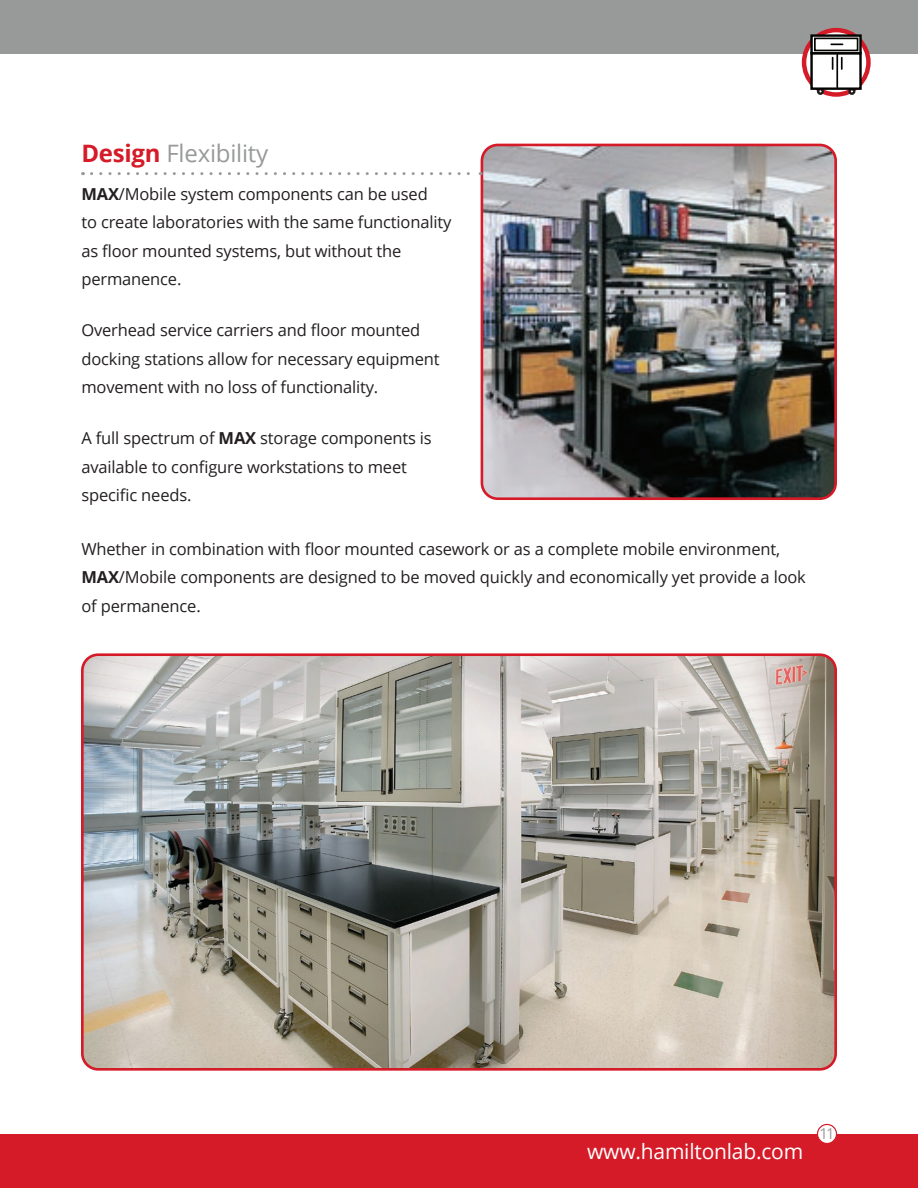
<style>
.page{position:relative;width:918px;height:1188px;background:#fff}
.page>*{position:absolute;margin:0;border:0;box-sizing:border-box;transform-origin:0 0}
.t1{font:24px "Open Sans";letter-spacing:-.01em;color:#989999}
.t2{font:21px "Open Sans";letter-spacing:-.01em;color:#fff}
.t3{font:16.5px/28.5px "Open Sans";letter-spacing:-.01em;color:#231f20}
.t4{font:15px "Open Sans";color:#989999}
.s1{font-weight:700;color:#d51b28}
.s2{font-weight:700}
</style>
<div class="page">
<img style="left:482px;top:145px;width:351px;height:351px">
<div style="left:481px;top:144px;width:356px;height:356px;border:3px solid #d51b28;border-radius:16px"></div>
<svg style="left:92px;top:172px;width:389px;height:3px"></svg>
<div style="left:0;top:1134px;width:918px;height:54px;background:#d51b28"></div>
<div style="left:818px;top:1124px;width:19px;height:19px;background:#fff;border-radius:50%"></div>
<div style="left:817px;top:1124px;width:20px;height:20px;border:1px solid #d51b28;border-radius:50%"></div>
<img style="left:85px;top:657px;width:748px;height:410px">
<div style="left:81px;top:653px;width:756px;height:418px;border:3px solid #d51b28;border-radius:16px"></div>
<div style="left:0;top:0;width:918px;height:54px;background:#989999"></div>
<svg style="left:804px;top:30px;width:64px;height:65px"></svg>
<div style="left:802px;top:28px;width:69px;height:69px;border:4px solid #d51b28;border-radius:50%"></div>
<div style="left:817px;top:88px;width:7px;height:7px;border:2px solid #201d1e;border-radius:50%"></div>
<div style="left:848px;top:88px;width:7px;height:7px;border:2px solid #201d1e;border-radius:50%"></div>
<div style="left:812px;top:53px;width:49px;height:36px;background:#fff"></div>
<div style="left:810px;top:52px;width:52px;height:38px;border:2px solid #040503"></div>
<svg style="left:813px;top:37px;width:46px;height:14px"></svg>
<div style="left:810px;top:34px;width:52px;height:20px;border:2px solid #040503"></div>
<div style="left:815px;top:38px;width:43px;height:12px;background:#fff"></div>
<div style="left:814px;top:38px;width:44px;height:13px;border:2px solid #040503"></div>
<svg style="left:831px;top:44px;width:12px;height:1px"></svg>
<svg style="left:841px;top:58px;width:2px;height:11px"></svg>
<hr style="left:836px;top:54px;width:2px;height:34px;background:#040503">
<p class="t1" style="left:81px;top:137px;width:188px"><span class="s1">Design</span> Flexibility</p>
<p class="t3" style="left:81px;top:179px;width:371px"><span class="s2">MAX</span>/Mobile system components can be used<br>to create laboratories with the same functionality</p>
<p class="t3" style="left:81px;top:236px;width:322px">as floor mounted systems, but without the</p>
<p class="t3" style="left:81px;top:264px;width:101px">permanence.</p>
<p class="t3" style="left:81px;top:315px;width:360px">Overhead service carriers and floor mounted docking stations allow for necessary equipment movement with no loss of functionality.</p>
<p class="t3" style="left:81px;top:423px;width:352px">A full spectrum of <span class="s2">MAX</span> storage components is available to configure workstations to meet</p>
<p class="t3" style="left:81px;top:480px;width:112px">specific needs.</p>
<p class="t3" style="left:81px;top:534px;width:700px">Whether in combination with floor mounted casework or as a complete mobile environment,</p>
<p class="t3" style="left:81px;top:563px;width:726px"><span class="s2">MAX</span>/Mobile components are designed to be moved quickly and economically yet provide a look of permanence.</p>
<p class="t2" style="left:587px;top:1137px;width:218px">www.hamiltonlab.com</p>
<p class="t4" style="left:820px;top:1123px;width:17px">11</p>
</div>
